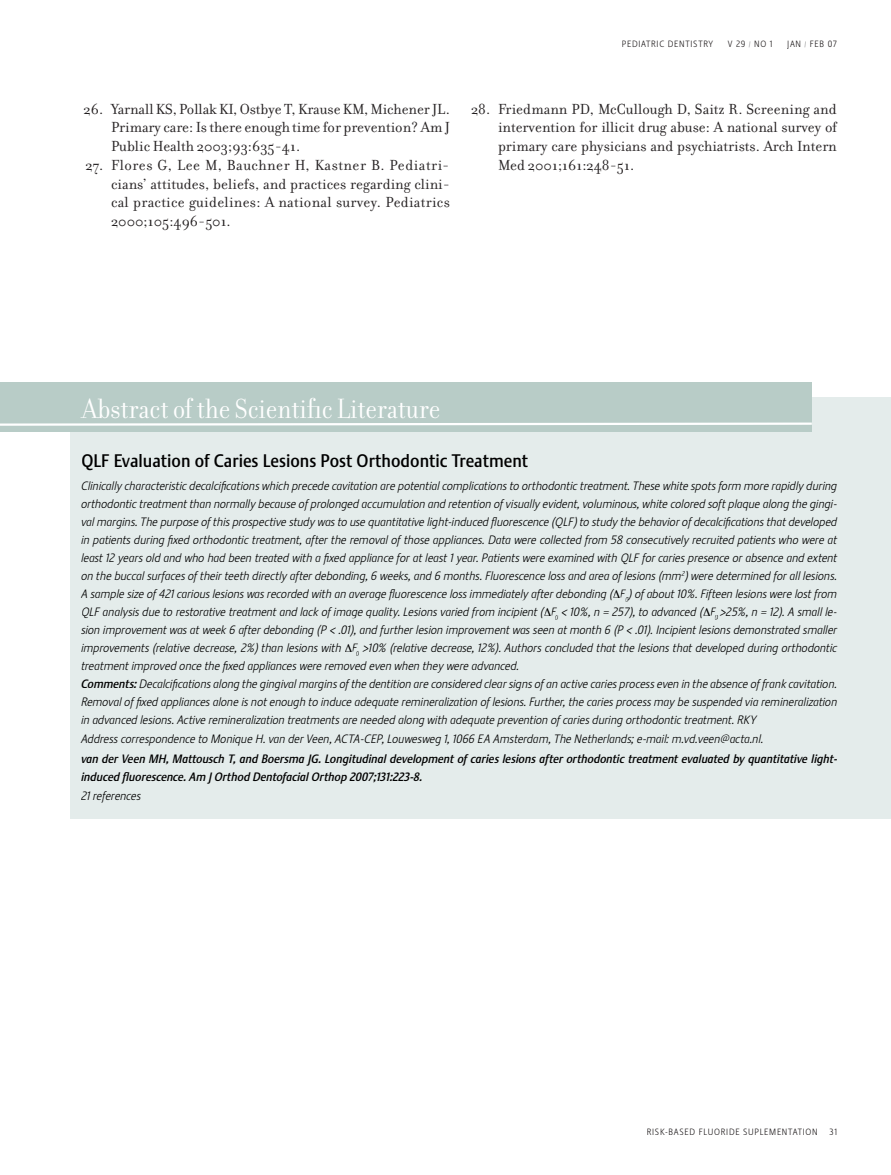
<style>
.page{position:relative;width:891px;height:1175px;background:#fff}
.page>*{position:absolute;margin:0;border:0;box-sizing:border-box;transform-origin:0 0}
.t1{font:30px "Filosofia Grand";color:#fff}
.t2{font:500 18px "Stalemate LF";color:#000}
.t3{font:15.75px/18.8px "Filosofia";color:#231f20;text-align:justify}
.t4{font:italic 300 12px/18px "Stalemate LF";letter-spacing:-.005em;color:#000;text-align:justify}
.t5{font:italic 500 12px/18px "Stalemate LF";letter-spacing:-.005em;color:#000}
.t6{font:300 9px "Stalemate LF";letter-spacing:.08em;color:#231f20}
.t7{font:italic 300 7.05px "Stalemate LF";color:#000}
.s1{font-weight:500}
</style>
<div class="page">
<div style="left:70px;top:397px;width:821px;height:421px;background:#e4eceb"></div>
<div style="left:0;top:382px;width:812px;height:50px;background:#b8ccc7"></div>
<svg style="left:0;top:422px;width:812px;height:4px"></svg>
<h3 class="t3" style="left:111px;top:99px;width:341px;text-indent:-27px">26. Yarnall KS, Pollak KI, Ostbye T, Krause KM, Michener JL.<br>Primary care: Is there enough time for prevention? Am J Public Health 2003;93:635-41.</h3>
<h3 class="t3" style="left:111px;top:156px;width:341px;text-indent:-25px">27. Flores G, Lee M, Bauchner H, Kastner B. Pediatri&shy;cians’ attitudes, beliefs, and practices regarding clini&shy;cal practice guidelines: A national survey. Pediatrics 2000;105:496-501.</h3>
<p class="t6" style="left:622px;top:39px;width:93px">PEDIATRIC DENTISTRY</p>
<p class="t6" style="left:728px;top:39px;width:46px">V 29 <sup>/</sup> NO 1</p>
<p class="t6" style="left:787px;top:39px;width:51px">JAN <sup>/</sup> FEB 07</p>
<h3 class="t3" style="left:498px;top:99px;width:341px;text-indent:-27px">28. Friedmann PD, McCullough D, Saitz R. Screening and intervention for illicit drug abuse: A national survey of primary care physicians and psychiatrists. Arch Intern Med 2001;161:248-51.</h3>
<h1 class="t1" style="left:82px;top:393px;width:360px">Abstract of the Scientific Literature</h1>
<h2 class="t2" style="left:81px;top:450px;width:448px">QLF Evaluation of Caries Lesions Post Orthodontic Treatment</h2>
<p class="t4" style="left:81px;top:476px;width:758px">Clinically characteristic decalcifications which precede cavitation are potential complications to orthodontic treatment. These white spots form more rapidly during orthodontic treatment than normally because of prolonged accumulation and retention of visually evident, voluminous, white colored soft plaque along the gingi&shy;val margins. The purpose of this prospective study was to use quantitative light-induced fluorescence (QLF) to study the behavior of decalcifications that developed in patients during fixed orthodontic treatment, after the removal of those appliances. Data were collected from 58 consecutively recruited patients who were at least 12 years old and who had been treated with a fixed appliance for at least 1 year. Patients were examined with QLF for caries presence or absence and extent on the buccal surfaces of their teeth directly after debonding, 6 weeks, and 6 months. Fluorescence loss and area of lesions (mm ) were determined for all lesions.</p>
<p class="t7" style="left:682px;top:569px;width:5px">2</p>
<p class="t4" style="left:81px;top:584px;width:758px">A sample size of 421 carious lesions was recorded with an average fluorescence loss immediately after debonding ( F ) of about 10%. Fifteen lesions were lost from</p>
<p class="t7" style="left:625px;top:595px;width:5px">0</p>
<p class="t4" style="left:81px;top:602px;width:757px">QLF analysis due to restorative treatment and lack of image quality. Lesions varied from incipient ( F<sub>0</sub> &lt; 10%, n = 257), to advanced ( F &gt;25%, n = 12). A small le-</p>
<p class="t7" style="left:715px;top:613px;width:5px">0</p>
<p class="t4" style="left:81px;top:620px;width:758px;text-align:left">sion improvement was at week 6 after debonding (P &lt; .01), and further lesion improvement was seen at month 6 (P &lt; .01). Incipient lesions demonstrated smaller improvements (relative decrease, 2%) than lesions with F<sub>0</sub> &gt;10% (relative decrease, 12%). Authors concluded that the lesions that developed during orthodontic treatment improved once the fixed appliances were removed even when they were advanced.<br><span class="s1">Comments:</span> Decalcifications along the gingival margins of the dentition are considered clear signs of an active caries process even in the absence of frank cavitation.<br>Removal of fixed appliances alone is not enough to induce adequate remineralization of lesions. Further, the caries process may be suspended via remineralization in advanced lesions. Active remineralization treatments are needed along with adequate prevention of caries during orthodontic treatment. RKY</p>
<p class="t4" style="left:81px;top:730px;width:684px">Address correspondence to Monique H. van der Veen, ACTA-CEP, Louwesweg 1, 1066 EA Amsterdam, The Netherlands; e-mail: m.vd.veen@acta.nl.</p>
<p class="t5" style="left:81px;top:749px;width:758px">van der Veen MH, Mattousch T, and Boersma JG. Longitudinal development of caries lesions after orthodontic treatment evaluated by quantitative light&shy;induced fluorescence. Am J Orthod Dentofacial Orthop 2007;131:223-8.</p>
<p class="t4" style="left:81px;top:787px;width:61px">21 references</p>
<p class="t6" style="left:647px;top:1126px;width:172px">RISK-BASED FLUORIDE SUPLEMENTATION</p>
<p class="t6" style="left:830px;top:1126px;width:9px">31</p>
</div>
